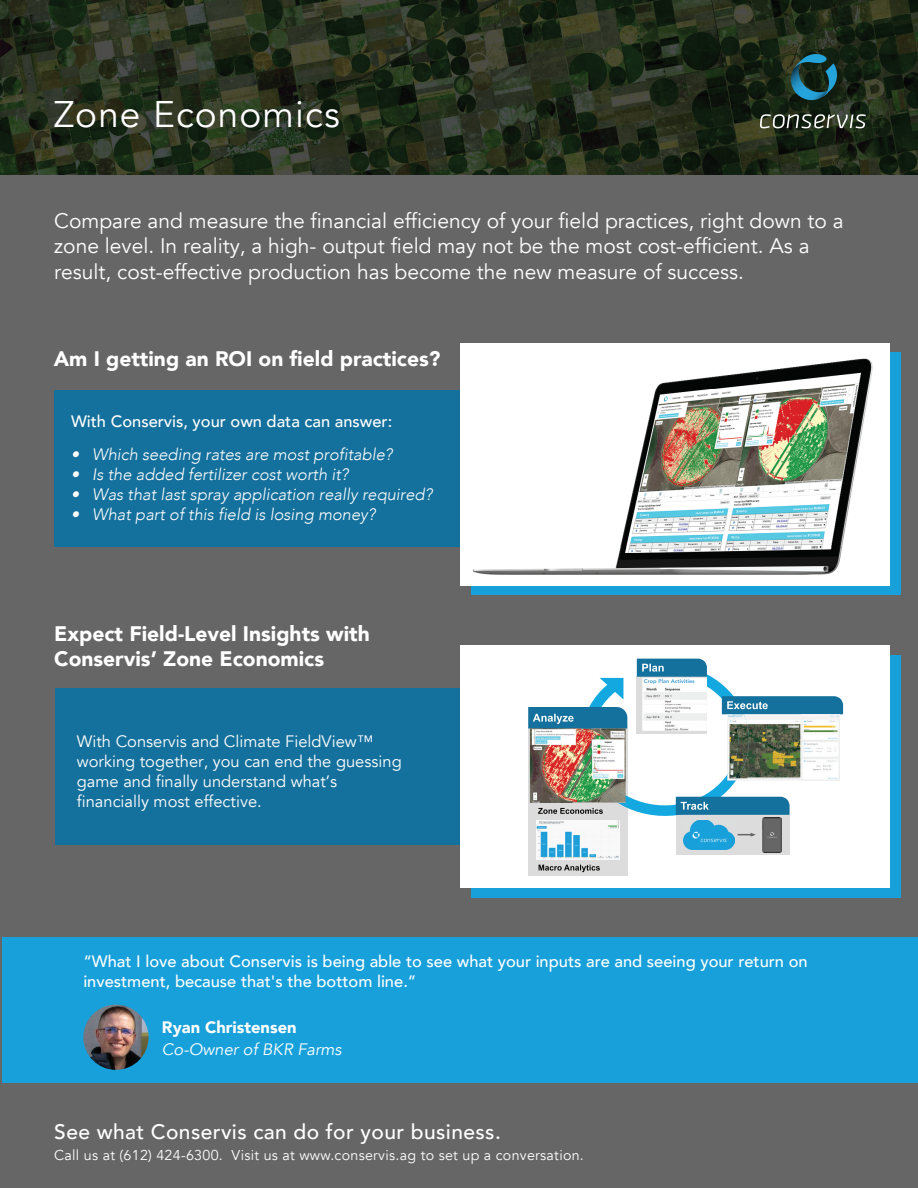
<style>
.page{position:relative;width:918px;height:1188px;background:#666}
.page>*{position:absolute;margin:0;border:0;box-sizing:border-box;transform-origin:0 0}
.t1{font:36.9px "Avenir";letter-spacing:.03em;color:#fff}
.t2{font:21px/25.2px "Avenir";color:#fff}
.t3{font:900 21px/25.2px "Avenir";color:#fff}
.t4{font:500 21px "Avenir";letter-spacing:.02em;color:#fff}
.t5{font:500 16.5px/19.8px "Avenir";color:#fff}
.t6{font:italic 300 16.5px "Avenir";color:#fff}
.t7{font:16.5px/19.8px "Avenir";color:#fff}
.t8{font:italic 16.5px "Avenir";color:#fff}
.t9{font:900 16.5px "Avenir";color:#fff}
.t10{font:14.25px "Avenir";letter-spacing:.02em;color:#fff}
</style>
<div class="page">
<img style="left:0;top:0;width:918px;height:174px">
<div style="left:54px;top:390px;width:835px;height:157px;background:#14709c"></div>
<div style="left:471px;top:352px;width:429px;height:243px;background:#18a0db"></div>
<div style="left:461px;top:343px;width:429px;height:243px;background:#fff"></div>
<img style="left:473px;top:359px;width:400px;height:216px">
<img style="left:473px;top:390px;width:400px;height:157px">
<div style="left:56px;top:688px;width:834px;height:157px;background:#14709c"></div>
<div style="left:471px;top:655px;width:429px;height:242px;background:#18a0db"></div>
<div style="left:2px;top:937px;width:916px;height:146px;background:#18a0db"></div>
<div style="left:461px;top:646px;width:429px;height:242px;background:#fff"></div>
<div style="left:528px;top:727px;width:99px;height:148px;background:#dcdcdc"></div>
<svg style="left:539px;top:865px;width:61px;height:7px"></svg>
<div style="left:676px;top:815px;width:114px;height:40px;background:#dcdcdc"></div>
<svg style="left:737px;top:833px;width:19px;height:4px"></svg>
<img style="left:683px;top:824px;width:51px;height:25px">
<img style="left:536px;top:824px;width:83px;height:36px">
<img style="left:763px;top:824px;width:18px;height:28px">
<svg style="left:528px;top:659px;width:315px;height:165px"></svg>
<img style="left:83px;top:1005px;width:66px;height:65px;border-radius:33px">
<svg style="left:760px;top:114px;width:106px;height:14px"></svg>
<svg style="left:791px;top:54px;width:46px;height:46px;background:#1c5059"></svg>
<h1 class="t1" style="left:54px;top:93px;width:288px">Zone Economics</h1>
<p class="t2" style="left:54px;top:209px;width:791px">Compare and measure the financial efficiency of your field practices, right down to a zone level. In reality, a high- output field may not be the most cost-efficient. As a result, cost-effective production has become the new measure of success.</p>
<p class="t3" style="left:54px;top:345px;width:388px">Am I getting an ROI on field practices?</p>
<p class="t5" style="left:71px;top:410px;width:323px">With Conservis, your own data can answer:</p>
<p class="t6" style="left:71px;top:445px;width:323px">• Which seeding rates are most profitable?</p>
<p class="t6" style="left:71px;top:465px;width:279px">• Is the added fertilizer cost worth it?</p>
<p class="t6" style="left:71px;top:485px;width:363px">• Was that last spray application really required?</p>
<p class="t6" style="left:71px;top:504px;width:306px">• What part of this field is losing money?</p>
<p class="t3" style="left:54px;top:621px;width:317px">Expect Field-Level Insights with<br>Conservis’ Zone Economics</p>
<p class="t7" style="left:77px;top:732px;width:326px">With Conservis and Climate FieldView™ working together, you can end the guessing game and finally understand what’s financially most effective.</p>
<p class="t5" style="left:83px;top:951px;width:726px">“What I love about Conservis is being able to see what your inputs are and seeing your return on investment, because that's the bottom line.”</p>
<p class="t9" style="left:162px;top:1013px;width:136px">Ryan Christensen</p>
<p class="t8" style="left:162px;top:1040px;width:181px">Co-Owner of BKR Farms</p>
<p class="t4" style="left:54px;top:1113px;width:448px">See what Conservis can do for your business.</p>
<p class="t10" style="left:54px;top:1147px;width:531px">Call us at (612) 424-6300. Visit us at www.conservis.ag to set up a conversation.</p>
</div>
